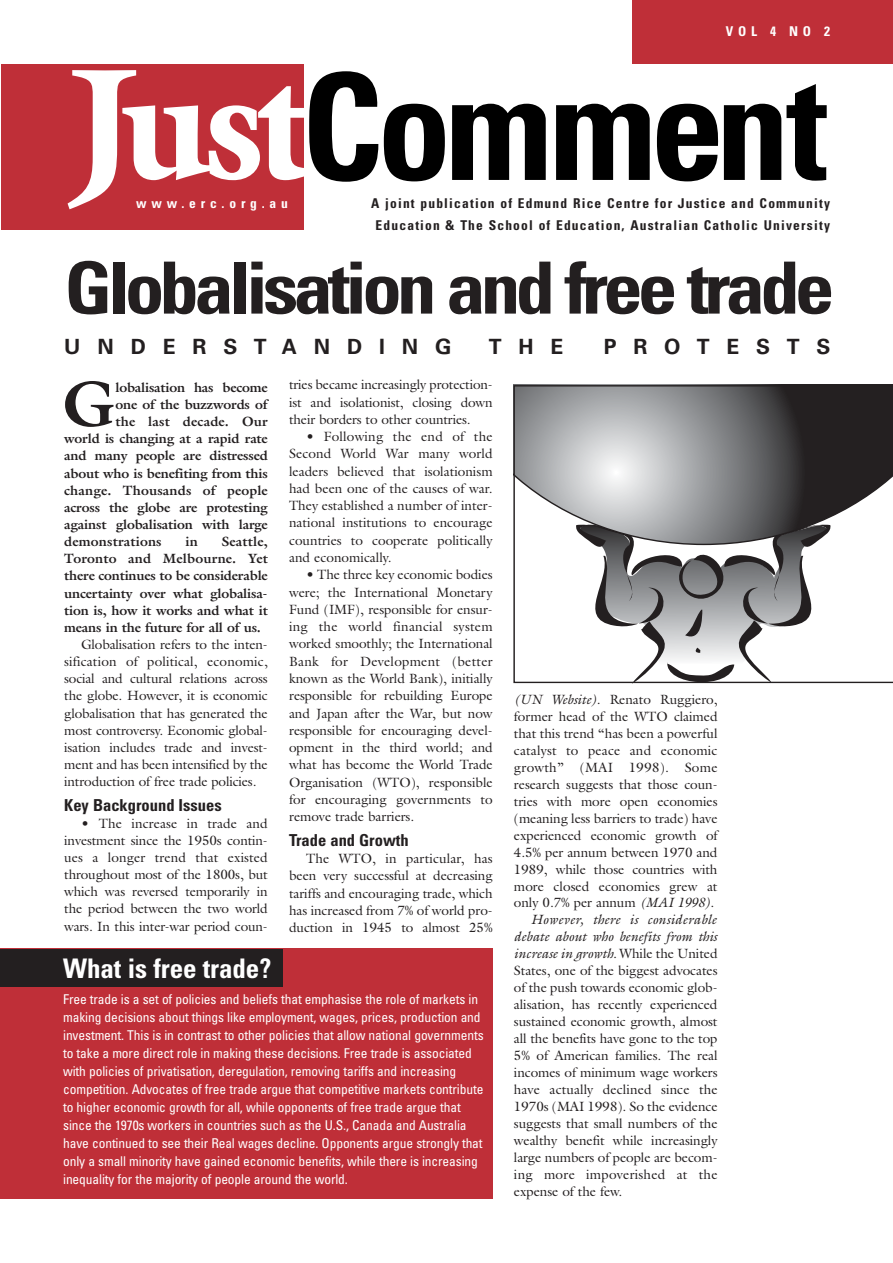
<style>
.page{position:relative;width:893px;height:1263px;background:#fff}
.page>*{position:absolute;margin:0;border:0;box-sizing:border-box;transform-origin:0 0}
.t1{font:700 condensed 72px "Univers";letter-spacing:-.06em;color:#231f20;scale:1.1 1}
.t2{font:700 64.35px "Galliard";color:#231f20}
.t3{font:700 condensed 27px "Univers";letter-spacing:-.005em;color:#fff}
.t4{font:700 21px "Univers";letter-spacing:.805em;color:#231f20}
.t5{font:700 condensed 16.5px "Univers";color:#231f20}
.t6{font:13.5px/17.2px "Galliard";letter-spacing:-.005em;color:#231f20;text-align:justify}
.t7{font:condensed 13.5px/18px "Univers";letter-spacing:-.01em;color:#fff}
.t8{font:700 13.5px/17.1px "Galliard";letter-spacing:-.01em;color:#231f20;text-align:justify}
.t9{font:700 condensed 13.5px/21.5px "Univers";letter-spacing:.09em;color:#231f20;text-align:center}
.t10{font:italic 13.5px "Galliard";letter-spacing:-.005em;color:#231f20}
.t11{font:700 13.5px "Galliard";letter-spacing:.01em;color:#231f20}
.t12{font:13.5px "Galliard";letter-spacing:.015em;color:#231f20}
.t13{font:italic 13.5px "Galliard";letter-spacing:.015em;color:#231f20}
.t14{font:700 condensed 13.5px "Univers";letter-spacing:.355em;color:#fff}
.s1{font-style:italic}
.s2{font-style:normal}
</style>
<div class="page">
<div style="left:1px;top:64px;width:302px;height:166px;background:#bf2f38"></div>
<svg style="left:68px;top:70px;width:310px;height:139px"></svg>
<svg style="left:384px;top:104px;width:61px;height:77px"></svg>
<svg style="left:452px;top:104px;width:93px;height:76px"></svg>
<svg style="left:556px;top:104px;width:93px;height:76px"></svg>
<svg style="left:657px;top:84px;width:169px;height:97px"></svg>
<div style="left:322px;top:199px;width:508px;height:38px;background:#fff"></div>
<div style="left:632px;top:0;width:260px;height:64px;background:#bf2f38"></div>
<svg style="left:573px;top:683px;width:259px;height:1px"></svg>
<svg style="left:513px;top:384px;width:379px;height:1px"></svg>
<svg style="left:513px;top:385px;width:379px;height:298px"></svg>
<div style="left:0;top:949px;width:492px;height:250px;background:#bf2f38"></div>
<div style="left:0;top:949px;width:282px;height:38px;background:#231f20"></div>
<p class="t14" style="left:136px;top:199px;width:153px">www.erc.org.au</p>
<p class="t14" style="left:726px;top:26px;width:106px">VOL 4 NO 2</p>
<p class="t9" style="left:371px;top:194px;width:460px">A joint publication of Edmund Rice Centre for Justice and Community<br>Education &amp; The School of Education, Australian Catholic University</p>
<h1 class="t1" style="left:64px;top:262px;width:701px">Globalisation and free trade</h1>
<h3 class="t4" style="left:64px;top:339px;width:389px">UNDERSTANDING</h3>
<h3 class="t4" style="left:488px;top:339px;width:76px">THE</h3>
<h3 class="t4" style="left:603px;top:339px;width:228px">PROTESTS</h3>
<h2 class="t2" style="left:62px;top:379px;width:56px">G</h2>
<p class="t8" style="left:115px;top:380px;width:154px">lobalisation has become</p>
<p class="t8" style="left:115px;top:397px;width:154px">one of the buzzwords of</p>
<p class="t11" style="left:115px;top:416px;width:154px">the last decade. Our</p>
<p class="t8" style="left:64px;top:432px;width:205px">world is changing at a rapid rate</p>
<p class="t8" style="left:64px;top:449px;width:205px">and many people are distressed</p>
<p class="t8" style="left:64px;top:466px;width:205px">about who is benefiting from this</p>
<p class="t11" style="left:64px;top:485px;width:205px">change. Thousands of people</p>
<p class="t8" style="left:64px;top:500px;width:205px">across the globe are protesting</p>
<p class="t8" style="left:64px;top:517px;width:205px">against globalisation with large</p>
<p class="t11" style="left:64px;top:536px;width:99px">demonstrations</p>
<p class="t8" style="left:185px;top:534px;width:14px">in</p>
<p class="t8" style="left:64px;top:534px;width:205px;text-indent:157px">Seattle, Toronto and Melbourne. Yet there continues to be considerable uncertainty over what globalisa&shy;tion is, how it works and what it means in the future for all of us.</p>
<p class="t6" style="left:64px;top:637px;width:205px;text-indent:17px">Globalisation refers to the inten&shy;sification of political, economic, social and cultural relations across the globe. However, it is economic globalisation that has generated the most controversy. Economic global&shy;isation includes trade and invest&shy;ment and has been intensified by the introduction of free trade policies.</p>
<p class="t5" style="left:64px;top:799px;width:159px">Key Background Issues</p>
<p class="t6" style="left:64px;top:816px;width:205px;text-indent:17px">• The increase in trade and investment since the 1950s contin&shy;ues a longer trend that existed throughout most of the 1800s, but which was reversed temporarily in the period between the two world wars. In this inter-war period coun-</p>
<p class="t6" style="left:289px;top:377px;width:205px">tries became increasingly protection&shy;ist and isolationist, closing down their borders to other countries.</p>
<p class="t6" style="left:289px;top:429px;width:205px;text-indent:17px">• Following the end of the Second World War many world leaders believed that isolationism had been one of the causes of war.<br>They established a number of inter&shy;national institutions to encourage countries to cooperate politically and economically.</p>
<p class="t6" style="left:289px;top:567px;width:205px;text-indent:17px">• The three key economic bodies were; the International Monetary Fund (IMF), responsible for ensur&shy;ing the world financial system worked smoothly; the International Bank for Development (better known as the World Bank), initially responsible for rebuilding Europe and Japan after the War, but now responsible for encouraging devel&shy;opment in the third world; and what has become the World Trade Organisation (WTO), responsible for encouraging governments to remove trade barriers.</p>
<p class="t5" style="left:289px;top:834px;width:121px">Trade and Growth</p>
<p class="t6" style="left:289px;top:851px;width:205px;text-indent:17px">The WTO, in particular, has been very successful at decreasing tariffs and encouraging trade, which has increased from 7% of world pro&shy;duction in 1945 to almost 25%</p>
<h3 class="t3" style="left:63px;top:958px;width:210px">What is free trade?</h3>
<p class="t7" style="left:63px;top:992px;width:422px">Free trade is a set of policies and beliefs that emphasise the role of markets in making decisions about things like employment, wages, prices, production and investment. This is in contrast to other policies that allow national governments to take a more direct role in making these decisions. Free trade is associated with policies of privatisation, deregulation, removing tariffs and increasing competition. Advocates of free trade argue that competitive markets contribute to higher economic growth for all, while opponents of free trade argue that since the 1970s workers in countries such as the U.S., Canada and Australia have continued to see their Real wages decline. Opponents argue strongly that only a small minority have gained economic benefits, while there is increasing inequality for the majority of people around the world.</p>
<p class="t6" style="left:514px;top:692px;width:205px"><span class="s1">(UN Website)</span>. Renato Ruggiero,</p>
<p class="t6" style="left:514px;top:709px;width:205px">former head of the WTO claimed</p>
<p class="t6" style="left:514px;top:726px;width:205px">that this trend “has been a powerful</p>
<p class="t6" style="left:514px;top:743px;width:205px">catalyst to peace and economic</p>
<p class="t12" style="left:514px;top:762px;width:205px">growth” (MAI 1998). Some</p>
<p class="t6" style="left:514px;top:777px;width:205px">research suggests that those coun-</p>
<p class="t6" style="left:514px;top:794px;width:205px">tries with more open economies</p>
<p class="t6" style="left:514px;top:811px;width:205px">(meaning less barriers to trade) have</p>
<p class="t6" style="left:514px;top:828px;width:205px">experienced economic growth of</p>
<p class="t6" style="left:514px;top:845px;width:205px">4.5% per annum between 1970 and</p>
<p class="t6" style="left:514px;top:862px;width:205px">1989, while those countries with</p>
<p class="t6" style="left:514px;top:879px;width:205px">more closed economies grew at</p>
<p class="t6" style="left:514px;top:896px;width:202px">only 0.7% per annum <span class="s1">(MAI 1998)</span>.</p>
<p class="t13" style="left:531px;top:915px;width:187px">However, there is considerable</p>
<p class="t10" style="left:514px;top:932px;width:204px">debate about who benefits from this</p>
<p class="t10" style="left:514px;top:949px;width:205px">increase in growth. <span class="s2">While the United</span></p>
<p class="t6" style="left:514px;top:963px;width:205px">States, one of the biggest advocates</p>
<p class="t6" style="left:514px;top:980px;width:205px">of the push towards economic glob-</p>
<p class="t6" style="left:514px;top:997px;width:205px">alisation, has recently experienced</p>
<p class="t6" style="left:514px;top:1014px;width:205px">sustained economic growth, almost</p>
<p class="t6" style="left:514px;top:1031px;width:205px">all the benefits have gone to the top</p>
<p class="t6" style="left:514px;top:1048px;width:205px">5% of American families. The real</p>
<p class="t6" style="left:514px;top:1065px;width:205px">incomes of minimum wage workers</p>
<p class="t6" style="left:514px;top:1082px;width:205px">have actually declined since the</p>
<p class="t6" style="left:514px;top:1099px;width:205px">1970s (MAI 1998). So the evidence</p>
<p class="t6" style="left:514px;top:1116px;width:205px">suggests that small numbers of the</p>
<p class="t6" style="left:514px;top:1133px;width:205px">wealthy benefit while increasingly</p>
<p class="t6" style="left:514px;top:1150px;width:205px">large numbers of people are becom-</p>
<p class="t12" style="left:514px;top:1169px;width:205px">ing more impoverished at the</p>
<p class="t6" style="left:514px;top:1184px;width:110px">expense of the few.</p>
</div>
